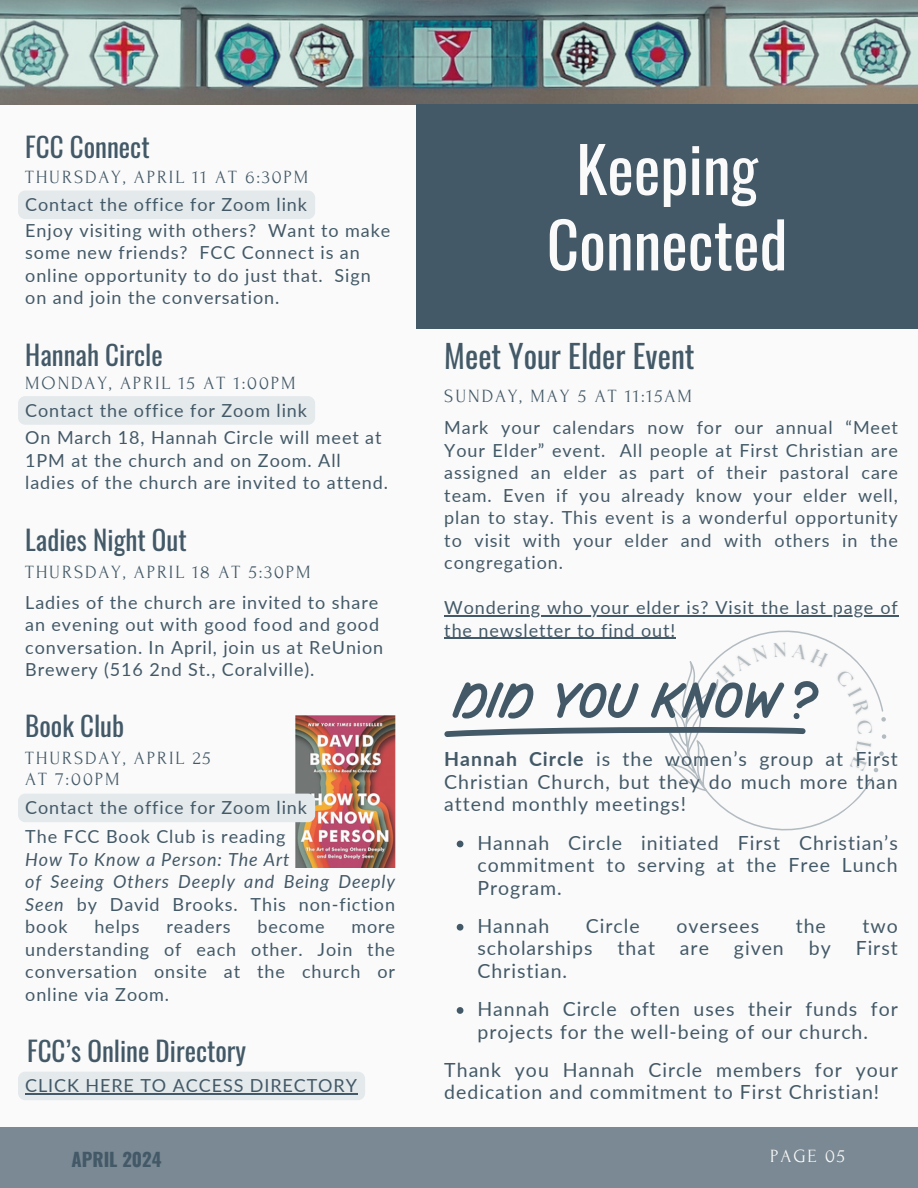
<style>
.page{position:relative;width:918px;height:1188px;background:#fafafa}
.page>*{position:absolute;margin:0;border:0;box-sizing:border-box;transform-origin:0 0}
.t1{font:63px/75.3px "Oswald";color:#fafafa;text-align:center}
.t2{font:31.5px "Oswald";color:#435967}
.t3{font:27px "Oswald";color:#435967}
.t4{font:19.5px/22.5px "Lato";letter-spacing:.05em;color:#435967;text-align:justify}
.t5{font:18.75px/20.2px "Forum";letter-spacing:.1em;color:#435967}
.t6{font:700 18.75px "Oswald";color:#435967}
.t7{font:18.6px "Forum";letter-spacing:.1em;color:#435967}
.t8{font:18.6px "Forum";letter-spacing:.1em;color:#fafafa}
.t9{font:18px/22.5px "Lato";letter-spacing:.05em;color:#435967}
.t10{font:italic 18px/22.5px "Lato";letter-spacing:.05em;color:#435967}
.s1{font-style:normal}
.s2{font-weight:700}
</style>
<div class="page">
<div style="left:0;top:1127px;width:918px;height:61px;background:#7a8993"></div>
<img style="left:0;top:0;width:918px;height:105px">
<div style="left:416px;top:104px;width:502px;height:225px;background:#435967"></div>
<img style="left:296px;top:715px;width:100px;height:152px">
<div style="left:18px;top:794px;width:297px;height:28px;background:#e4e9ec;border-radius:7px"></div>
<svg style="left:644px;top:616px;width:227px;height:215px"></svg>
<img style="left:706px;top:616px;width:193px;height:166px">
<svg style="left:457px;top:841px;width:6px;height:6px"></svg>
<svg style="left:457px;top:924px;width:6px;height:7px"></svg>
<svg style="left:457px;top:1007px;width:6px;height:7px"></svg>
<div style="left:18px;top:191px;width:297px;height:28px;background:#e4e9ec;border-radius:7px"></div>
<div style="left:18px;top:396px;width:297px;height:29px;background:#e4e9ec;border-radius:7px"></div>
<div style="left:18px;top:1072px;width:347px;height:28px;background:#e4e9ec"></div>
<hr style="left:25px;top:1093px;width:333px;height:1px;background:#435967">
<hr style="left:444px;top:615px;width:455px;height:1px;background:#435967">
<hr style="left:444px;top:638px;width:232px;height:1px;background:#435967">
<svg style="left:444px;top:643px;width:384px;height:156px"></svg>
<svg style="left:835px;top:668px;width:52px;height:105px"></svg>
<h3 class="t3" style="left:25px;top:126px;width:126px">FCC Connect</h3>
<p class="t7" style="left:25px;top:167px;width:285px">THURSDAY, APRIL 11 AT 6:30PM</p>
<p class="t9" style="left:25px;top:218px;width:367px">Enjoy visiting with others? Want to make some new friends? FCC Connect is an online opportunity to do just that. Sign on and join the conversation.</p>
<p class="t9" style="left:25px;top:193px;width:283px">Contact the office for Zoom link</p>
<h3 class="t3" style="left:25px;top:333px;width:139px">Hannah Circle</h3>
<p class="t7" style="left:25px;top:373px;width:272px">MONDAY, APRIL 15 AT 1:00PM</p>
<p class="t9" style="left:25px;top:426px;width:364px">On March 18, Hannah Circle will meet at<br>1PM at the church and on Zoom. All ladies of the church are invited to attend.</p>
<p class="t9" style="left:25px;top:398px;width:283px">Contact the office for Zoom link</p>
<h3 class="t3" style="left:25px;top:519px;width:163px">Ladies Night Out</h3>
<p class="t7" style="left:25px;top:562px;width:287px">THURSDAY, APRIL 18 AT 5:30PM</p>
<p class="t9" style="left:25px;top:590px;width:360px">Ladies of the church are invited to share an evening out with good food and good conversation. In April, join us at ReUnion Brewery (516 2nd St., Coralville).</p>
<h3 class="t3" style="left:25px;top:705px;width:100px">Book Club</h3>
<p class="t5" style="left:25px;top:749px;width:187px">THURSDAY, APRIL 25<br>AT 7:00PM</p>
<p class="t9" style="left:25px;top:796px;width:283px">Contact the office for Zoom link</p>
<p class="t9" style="left:25px;top:825px;width:262px">The FCC Book Club is reading</p>
<p class="t10" style="left:25px;top:848px;width:371px">How To Know a Person: The Art<br>of Seeing Others Deeply and Being Deeply<br>Seen <span class="s1">by David Brooks. This non-fiction book</span></p>
<p class="t9" style="left:94px;top:915px;width:47px">helps</p>
<p class="t9" style="left:166px;top:915px;width:66px">readers</p>
<p class="t9" style="left:257px;top:915px;width:69px">become</p>
<p class="t9" style="left:25px;top:915px;width:371px;text-align:justify;text-indent:326px">more understanding of each other. Join the conversation onsite at the church or online via Zoom.</p>
<h3 class="t3" style="left:27px;top:1030px;width:221px">FCC’s Online Directory</h3>
<p class="t9" style="left:25px;top:1074px;width:333px">CLICK HERE TO ACCESS DIRECTORY</p>
<h1 class="t1" style="left:547px;top:129px;width:242px">Keeping<br>Connected</h1>
<h2 class="t2" style="left:444px;top:331px;width:252px">Meet Your Elder Event</h2>
<p class="t7" style="left:444px;top:386px;width:249px">SUNDAY, MAY 5 AT 11:15AM</p>
<p class="t9" style="left:444px;top:416px;width:455px;text-align:justify">Mark your calendars now for our annual “Meet Your Elder” event. All people at First Christian are assigned an elder as part of their pastoral care team. Even if you already know your elder well, plan to stay. This event is a wonderful opportunity to visit with your elder and with others in the congregation.</p>
<p class="t9" style="left:444px;top:596px;width:455px">Wondering who your elder is? Visit the last page of the newsletter to find out!</p>
<p class="t4" style="left:444px;top:748px;width:455px"><span class="s2">Hannah Circle</span> is the women’s group at First Christian Church, but they do much more than attend monthly meetings!</p>
<p class="t4" style="left:477px;top:831px;width:422px">Hannah Circle initiated First Christian’s commitment to serving at the Free Lunch Program.</p>
<p class="t4" style="left:477px;top:914px;width:73px">Hannah</p>
<p class="t4" style="left:586px;top:914px;width:55px">Circle</p>
<p class="t4" style="left:676px;top:914px;width:84px">oversees</p>
<p class="t4" style="left:796px;top:914px;width:32px">the</p>
<p class="t4" style="left:862px;top:914px;width:37px">two</p>
<p class="t4" style="left:477px;top:937px;width:117px">scholarships</p>
<p class="t4" style="left:618px;top:937px;width:39px">that</p>
<p class="t4" style="left:680px;top:937px;width:31px">are</p>
<p class="t4" style="left:734px;top:937px;width:51px">given</p>
<p class="t4" style="left:809px;top:937px;width:23px">by</p>
<p class="t4" style="left:856px;top:937px;width:44px">First</p>
<p class="t4" style="left:477px;top:951px;width:422px;line-height:38.2px">Christian.<br>Hannah Circle often uses their funds for</p>
<p class="t4" style="left:444px;top:1012px;width:455px;line-height:38.2px;text-align:center">projects for the well-being of our church.<br>Thank you Hannah Circle members for your</p>
<p class="t4" style="left:444px;top:1081px;width:436px">dedication and commitment to First Christian!</p>
<p class="t6" style="left:72px;top:1144px;width:92px">APRIL 2024</p>
<p class="t8" style="left:770px;top:1147px;width:76px">PAGE 05</p>
</div>
